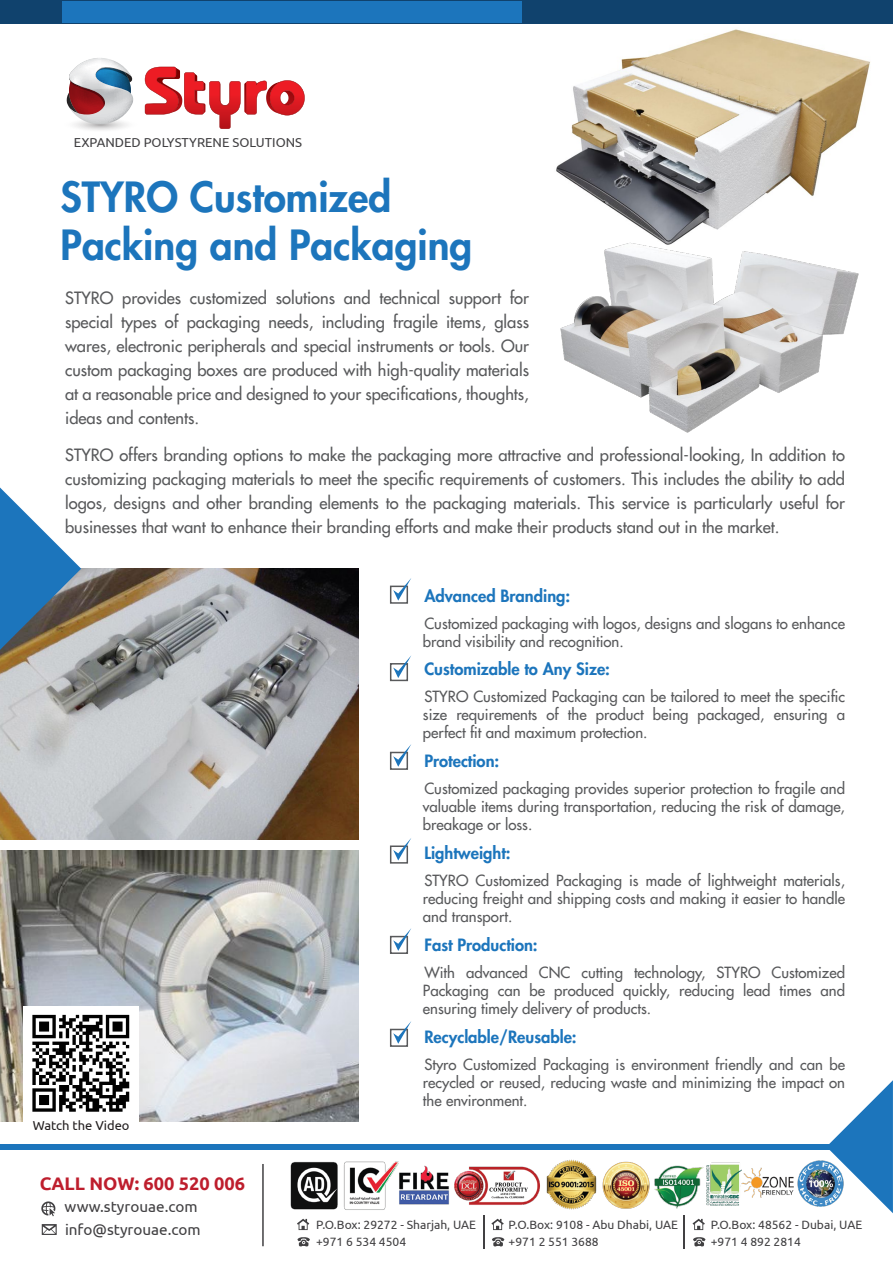
<style>
.page{position:relative;width:893px;height:1263px;background:#fff}
.page>*{position:absolute;margin:0;border:0;box-sizing:border-box;transform-origin:0 0}
.t1{font:800 40.5px/47.5px "Futura LT";color:#1c75bc}
.t2{font:700 18.15px "Ubuntu";color:#be1e2d}
.t3{font:16.5px/24px "Futura LT";color:#58595b;text-align:justify}
.t4{font:800 16.5px "Futura LT";color:#1c75bc}
.t5{font:15.3px "Ubuntu";color:#414042}
.t6{font:15px/18px "Futura LT";color:#58595b;text-align:justify}
.t7{font:12.9px "Ubuntu";color:#414042}
.t8{font:12.9px "Ubuntu";color:#231f20}
.t9{font:12px/17.2px "Ubuntu";color:#414042}
</style>
<div class="page">
<img style="left:529px;top:23px;width:364px;height:191px">
<img style="left:0;top:569px;width:359px;height:271px">
<img style="left:0;top:851px;width:359px;height:271px">
<svg style="left:0;top:487px;width:81px;height:163px"></svg>
<div style="left:0;top:0;width:893px;height:23px;background:#10426d"></div>
<div style="left:62px;top:1px;width:459px;height:21px;background:#1c75bc"></div>
<svg style="left:66px;top:116px;width:68px;height:17px"></svg>
<svg style="left:66px;top:58px;width:68px;height:66px"></svg>
<svg style="left:145px;top:67px;width:160px;height:62px"></svg>
<div style="left:23px;top:1006px;width:116px;height:132px;background:#fff"></div>
<svg style="left:390px;top:586px;width:18px;height:18px"></svg>
<svg style="left:393px;top:578px;width:18px;height:23px"></svg>
<svg style="left:390px;top:663px;width:18px;height:18px"></svg>
<svg style="left:393px;top:656px;width:18px;height:22px"></svg>
<svg style="left:390px;top:752px;width:18px;height:18px"></svg>
<svg style="left:393px;top:744px;width:18px;height:23px"></svg>
<div style="left:390px;top:845px;width:18px;height:19px;background:#fff;border:2px solid #58595b"></div>
<svg style="left:393px;top:838px;width:18px;height:22px"></svg>
<svg style="left:390px;top:936px;width:18px;height:18px"></svg>
<svg style="left:393px;top:928px;width:18px;height:23px"></svg>
<svg style="left:390px;top:1029px;width:18px;height:18px"></svg>
<svg style="left:393px;top:1021px;width:18px;height:23px"></svg>
<img style="left:560px;top:214px;width:299px;height:219px">
<svg style="left:32px;top:1015px;width:97px;height:97px"></svg>
<svg style="left:826px;top:1080px;width:67px;height:133px"></svg>
<svg style="left:42px;top:1224px;width:15px;height:11px"></svg>
<svg style="left:41px;top:1201px;width:14px;height:15px"></svg>
<svg style="left:297px;top:1219px;width:12px;height:11px"></svg>
<svg style="left:297px;top:1237px;width:13px;height:9px"></svg>
<svg style="left:491px;top:1219px;width:13px;height:11px"></svg>
<svg style="left:492px;top:1237px;width:12px;height:9px"></svg>
<hr style="left:484px;top:1215px;width:1px;height:34px;background:#414042">
<svg style="left:692px;top:1219px;width:13px;height:11px"></svg>
<svg style="left:693px;top:1237px;width:13px;height:9px"></svg>
<hr style="left:683px;top:1215px;width:2px;height:34px;background:#414042">
<hr style="left:262px;top:1164px;width:2px;height:82px;background:#414042">
<img style="left:290px;top:1159px;width:557px;height:53px">
<div style="left:0;top:1144px;width:852px;height:5px;background:#1c75bc"></div>
<p class="t7" style="left:74px;top:135px;width:230px">EXPANDED POLYSTYRENE SOLUTIONS</p>
<h1 class="t1" style="left:61px;top:173px;width:413px">STYRO Customized<br>Packing and Packaging</h1>
<p class="t3" style="left:65px;top:285px;width:465px">STYRO provides customized solutions and technical support for special types of packaging needs, including fragile items, glass wares, electronic peripherals and special instruments or tools. Our custom packaging boxes are produced with high-quality materials at a reasonable price and designed to your specifications, thoughts, ideas and contents.</p>
<p class="t3" style="left:65px;top:443px;width:781px">STYRO offers branding options to make the packaging more attractive and professional-looking, In addition to customizing packaging materials to meet the specific requirements of customers. This includes the ability to add logos, designs and other branding elements to the packaging materials. This service is particularly useful for businesses that want to enhance their branding efforts and make their products stand out in the market.</p>
<p class="t8" style="left:33px;top:1117px;width:98px">Watch the Video</p>
<p class="t2" style="left:40px;top:1172px;width:207px">CALL NOW: 600 520 006</p>
<p class="t5" style="left:65px;top:1197px;width:135px">www.styrouae.com</p>
<p class="t5" style="left:65px;top:1220px;width:137px">info@styrouae.com</p>
<p class="t4" style="left:394px;top:584px;width:177px">• Advanced Branding:</p>
<p class="t6" style="left:423px;top:614px;width:424px">Customized packaging with logos, designs and slogans to enhance brand visibility and recognition.</p>
<p class="t4" style="left:394px;top:658px;width:217px">• Customizable to Any Size:</p>
<p class="t6" style="left:423px;top:688px;width:424px">STYRO Customized Packaging can be tailored to meet the specific size requirements of the product being packaged, ensuring a perfect fit and maximum protection.</p>
<p class="t4" style="left:394px;top:750px;width:106px">• Protection:</p>
<p class="t6" style="left:423px;top:779px;width:424px">Customized packaging provides superior protection to fragile and valuable items during transportation, reducing the risk of damage, breakage or loss.</p>
<p class="t4" style="left:394px;top:842px;width:118px">• Lightweight:</p>
<p class="t6" style="left:423px;top:871px;width:424px">STYRO Customized Packaging is made of lightweight materials, reducing freight and shipping costs and making it easier to handle and transport.</p>
<p class="t4" style="left:394px;top:934px;width:145px">• Fast Production:</p>
<p class="t6" style="left:423px;top:963px;width:424px">With advanced CNC cutting technology, STYRO Customized Packaging can be produced quickly, reducing lead times and ensuring timely delivery of products.</p>
<p class="t4" style="left:394px;top:1025px;width:184px">• Recyclable/Reusable:</p>
<p class="t6" style="left:423px;top:1055px;width:424px">Styro Customized Packaging is environment friendly and can be recycled or reused, reducing waste and minimizing the impact on the environment.</p>
<p class="t9" style="left:316px;top:1216px;width:161px">P.O.Box: 29272 - Sharjah, UAE</p>
<p class="t9" style="left:509px;top:1216px;width:171px">P.O.Box: 9108 - Abu Dhabi, UAE</p>
<p class="t9" style="left:316px;top:1233px;width:92px">+971 6 534 4504</p>
<p class="t9" style="left:509px;top:1233px;width:92px">+971 2 551 3688</p>
<p class="t9" style="left:711px;top:1216px;width:153px">P.O.Box: 48562 - Dubai, UAE +971 4 892 2814</p>
</div>
